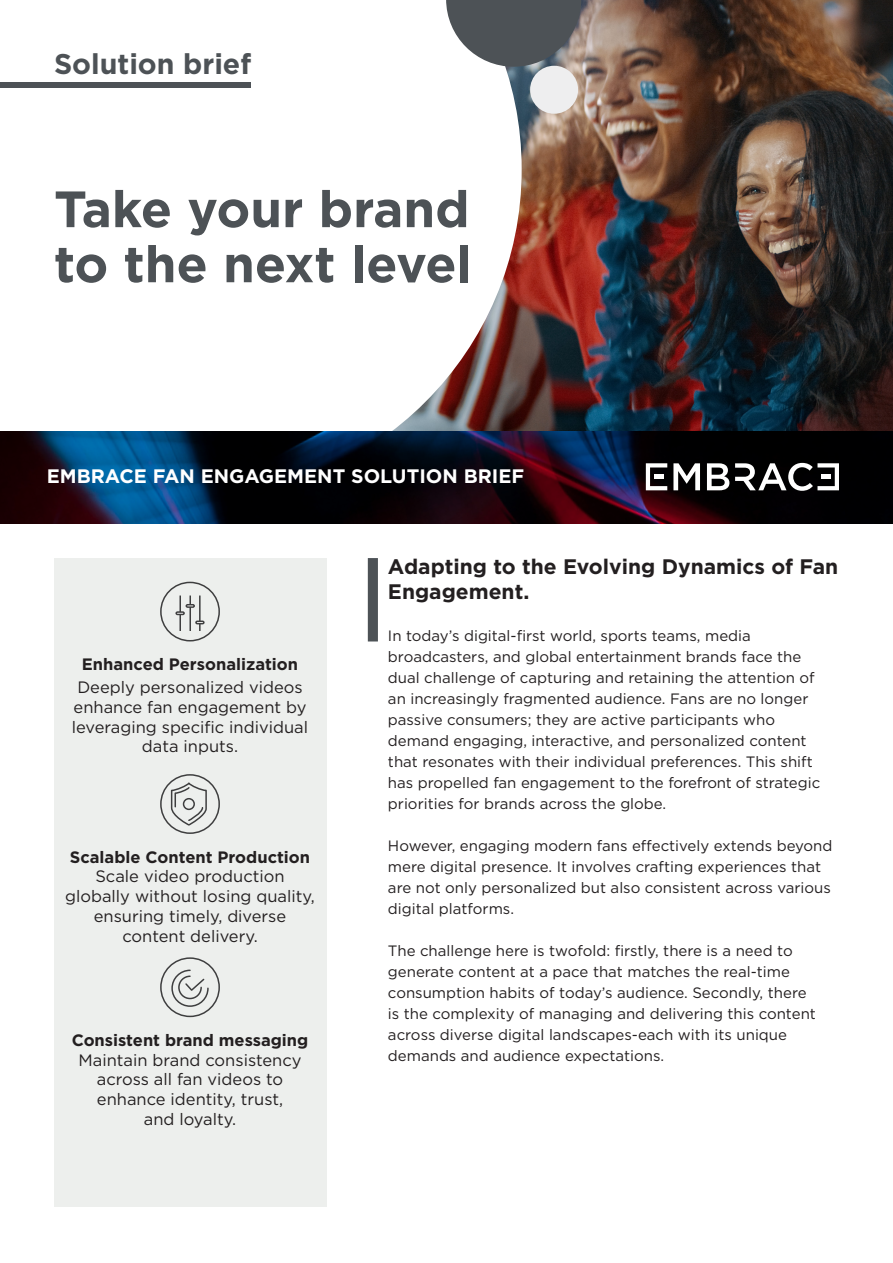
<style>
.page{position:relative;width:893px;height:1263px;background:#fff}
.page>*{position:absolute;margin:0;border:0;box-sizing:border-box;transform-origin:0 0}
.t1{font:700 51px "Gotham";color:#4d5256}
.t2{font:700 28.5px "Gotham";color:#4d5256}
.t3{font:700 21px/25.2px "Gotham";color:#231f20}
.t4{font:700 19.5px "Gotham";color:#fff}
.t5{font:16.5px/19.8px "Gotham";color:#231f20;text-align:center}
.t6{font:700 16.5px "Gotham";color:#231f20}
.t7{font:15px/21px "Gotham";color:#231f20}
</style>
<div class="page">
<div style="left:368px;top:558px;width:10px;height:83px;background:#4d5256"></div>
<div style="left:54px;top:558px;width:272px;height:648px;background:#edefed"></div>
<div style="left:160px;top:582px;width:60px;height:59px;border:2px solid #3e3e3f;border-radius:50%"></div>
<hr style="left:179px;top:595px;width:2px;height:36px;background:#3e3e3f">
<div style="left:175px;top:611px;width:10px;height:4px;border:2px solid #3e3e3f"></div>
<hr style="left:189px;top:595px;width:2px;height:36px;background:#3e3e3f">
<svg style="left:176px;top:604px;width:19px;height:10px"></svg>
<hr style="left:199px;top:595px;width:2px;height:36px;background:#3e3e3f">
<div style="left:195px;top:620px;width:10px;height:4px;border:2px solid #3e3e3f"></div>
<svg style="left:160px;top:957px;width:60px;height:61px"></svg>
<svg style="left:160px;top:774px;width:60px;height:60px"></svg>
<img style="left:522px;top:1px;width:371px;height:430px">
<div style="left:530px;top:66px;width:48px;height:48px;background:#eeeeef;border-radius:50%"></div>
<svg style="left:392px;top:67px;width:130px;height:364px"></svg>
<svg style="left:446px;top:0;width:135px;height:67px;background:#686b6e"></svg>
<img style="left:0;top:431px;width:893px;height:93px">
<div style="left:0;top:82px;width:251px;height:6px;background:#4d5256"></div>
<svg style="left:673px;top:463px;width:27px;height:27px"></svg>
<svg style="left:707px;top:463px;width:22px;height:27px"></svg>
<svg style="left:646px;top:463px;width:21px;height:27px"></svg>
<svg style="left:735px;top:463px;width:104px;height:28px"></svg>
<hr style="left:821px;top:475px;width:10px;height:4px;background:#fff">
<p class="t2" style="left:54px;top:45px;width:199px">Solution brief</p>
<p class="t1" style="left:54px;top:175px;width:417px">Take your brand</p>
<p class="t1" style="left:54px;top:230px;width:419px">to the next level</p>
<p class="t4" style="left:47px;top:463px;width:479px">EMBRACE FAN ENGAGEMENT SOLUTION BRIEF</p>
<p class="t6" style="left:82px;top:653px;width:218px">Enhanced Personalization</p>
<p class="t5" style="left:72px;top:677px;width:238px">Deeply personalized videos enhance fan engagement by leveraging specific individual data inputs.</p>
<p class="t6" style="left:70px;top:846px;width:242px">Scalable Content Production</p>
<p class="t5" style="left:95px;top:866px;width:191px">Scale video production</p>
<p class="t5" style="left:65px;top:886px;width:251px">globally without losing quality, ensuring timely, diverse content delivery.</p>
<p class="t6" style="left:72px;top:1029px;width:238px">Consistent brand messaging</p>
<p class="t5" style="left:79px;top:1049px;width:224px">Maintain brand consistency across all fan videos to enhance identity, trust,</p>
<p class="t5" style="left:144px;top:1109px;width:94px">and loyalty.</p>
<p class="t3" style="left:388px;top:554px;width:452px">Adapting to the Evolving Dynamics of Fan<br>Engagement.</p>
<p class="t7" style="left:388px;top:625px;width:434px">In today’s digital-first world, sports teams, media broadcasters, and global entertainment brands face the dual challenge of capturing and retaining the attention of an increasingly fragmented audience. Fans are no longer passive consumers; they are active participants who demand engaging, interactive, and personalized content that resonates with their individual preferences. This shift has propelled fan engagement to the forefront of strategic priorities for brands across the globe.</p>
<p class="t7" style="left:388px;top:835px;width:446px">However, engaging modern fans effectively extends beyond mere digital presence. It involves crafting experiences that are not only personalized but also consistent across various digital platforms.</p>
<p class="t7" style="left:388px;top:940px;width:429px">The challenge here is twofold: firstly, there is a need to generate content at a pace that matches the real-time consumption habits of today’s audience. Secondly, there is the complexity of managing and delivering this content across diverse digital landscapes-each with its unique demands and audience expectations.</p>
</div>
